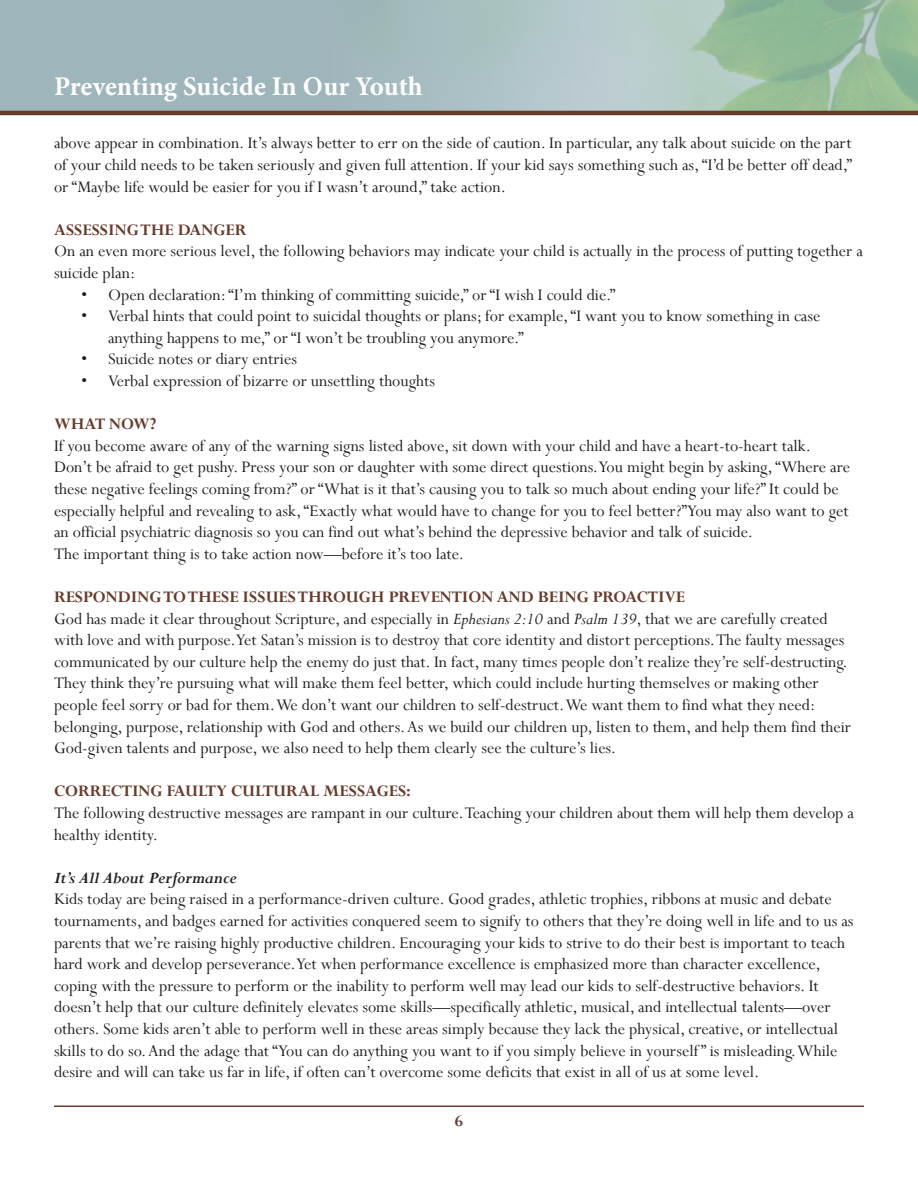
<style>
.page{position:relative;width:918px;height:1188px;background:#fff}
.page>*{position:absolute;margin:0;border:0;box-sizing:border-box;transform-origin:0 0}
.t1{font:700 27px "Minion Pro";letter-spacing:-.005em;color:#fff}
.Endnote_Text{font:18px/21.6px "Perpetua";color:#231f20}
.Headers__I__II__III{font:700 18px "Perpetua";color:#683a2a}
.Endnote_Text-2{font:italic 700 18px "Perpetua";color:#231f20}
.s1{font-style:italic}
</style>
<div class="page">
<div style="left:0;top:0;width:918px;height:113px;background:#9fb5bc"></div>
<hr style="left:54px;top:1106px;width:810px;height:1px;background:#683a2a">
<img style="left:318px;top:0;width:600px;height:111px">
<hr style="left:0;top:111px;width:918px;height:4px;background:#683a2a">
<h1 class="t1" style="left:54px;top:68px;width:370px">Preventing Suicide In Our Youth</h1>
<p class="Endnote_Text" style="left:54px;top:132px;width:800px;text-align:justify">above appear in combination. It’s always better to err on the side of caution. In particular, any talk about suicide on the part of your child needs to be taken seriously and given full attention. If your kid says something such as, “I’d be better off dead,” or “Maybe life would be easier for you if I wasn’t around,” take action.</p>
<p class="Headers__I__II__III" style="left:54px;top:218px;width:194px">ASSESSING THE DANGER</p>
<p class="Endnote_Text" style="left:54px;top:240px;width:810px">On an even more serious level, the following behaviors may indicate your child is actually in the process of putting together a suicide plan:</p>
<p class="Endnote_Text" style="left:81px;top:283px;width:536px">• Open declaration: “I’m thinking of committing suicide,” or “I wish I could die.”</p>
<p class="Endnote_Text" style="left:108px;top:305px;width:714px;text-indent:-27px">• Verbal hints that could point to suicidal thoughts or plans; for example, “I want you to know something in case anything happens to me,” or “I won’t be troubling you anymore.”</p>
<p class="Endnote_Text" style="left:81px;top:348px;width:218px">• Suicide notes or diary entries</p>
<p class="Endnote_Text" style="left:81px;top:370px;width:356px">• Verbal expression of bizarre or unsettling thoughts</p>
<p class="Headers__I__II__III" style="left:54px;top:413px;width:104px">WHAT NOW?</p>
<p class="Endnote_Text" style="left:54px;top:435px;width:798px">If you become aware of any of the warning signs listed above, sit down with your child and have a heart-to-heart talk.<br>Don’t be afraid to get pushy. Press your son or daughter with some direct questions. You might begin by asking, “Where are these negative feelings coming from?” or “What is it that’s causing you to talk so much about ending your life?” It could be especially helpful and revealing to ask, “Exactly what would have to change for you to feel better?” You may also want to get an official psychiatric diagnosis so you can find out what’s behind the depressive behavior and talk of suicide.</p>
<p class="Endnote_Text" style="left:54px;top:543px;width:412px">The important thing is to take action now—before it’s too late.</p>
<p class="Headers__I__II__III" style="left:54px;top:586px;width:632px">RESPONDING TO THESE ISSUES THROUGH PREVENTION AND BEING PROACTIVE</p>
<p class="Endnote_Text" style="left:54px;top:607px;width:799px">God has made it clear throughout Scripture, and especially in <span class="s1">Ephesians 2:10</span> and <span class="s1">Psalm 139</span>, that we are carefully created with love and with purpose. Yet Satan’s mission is to destroy that core identity and distort perceptions. The faulty messages communicated by our culture help the enemy do just that. In fact, many times people don’t realize they’re self-destructing.<br>They think they’re pursuing what will make them feel better, which could include hurting themselves or making other people feel sorry or bad for them. We don’t want our children to self-destruct. We want them to find what they need: belonging, purpose, relationship with God and others. As we build our children up, listen to them, and help them find their God-given talents and purpose, we also need to help them clearly see the culture’s lies.</p>
<p class="Headers__I__II__III" style="left:54px;top:780px;width:358px">CORRECTING FAULTY CULTURAL MESSAGES:</p>
<p class="Endnote_Text" style="left:54px;top:802px;width:802px">The following destructive messages are rampant in our culture. Teaching your children about them will help them develop a healthy identity.</p>
<p class="Endnote_Text-2" style="left:54px;top:866px;width:184px">It’s All About Performance</p>
<p class="Endnote_Text" style="left:54px;top:888px;width:801px">Kids today are being raised in a performance-driven culture. Good grades, athletic trophies, ribbons at music and debate tournaments, and badges earned for activities conquered seem to signify to others that they’re doing well in life and to us as parents that we’re raising highly productive children. Encouraging your kids to strive to do their best is important to teach hard work and develop perseverance. Yet when performance excellence is emphasized more than character excellence, coping with the pressure to perform or the inability to perform well may lead our kids to self-destructive behaviors. It doesn’t help that our culture definitely elevates some skills—specifically athletic, musical, and intellectual talents—over others. Some kids aren’t able to perform well in these areas simply because they lack the physical, creative, or intellectual skills to do so. And the adage that “You can do anything you want to if you simply believe in yourself ” is misleading. While desire and will can take us far in life, if often can’t overcome some deficits that exist in all of us at some level.</p>
<p class="Headers__I__II__III" style="left:455px;top:1109px;width:10px">6</p>
</div>
